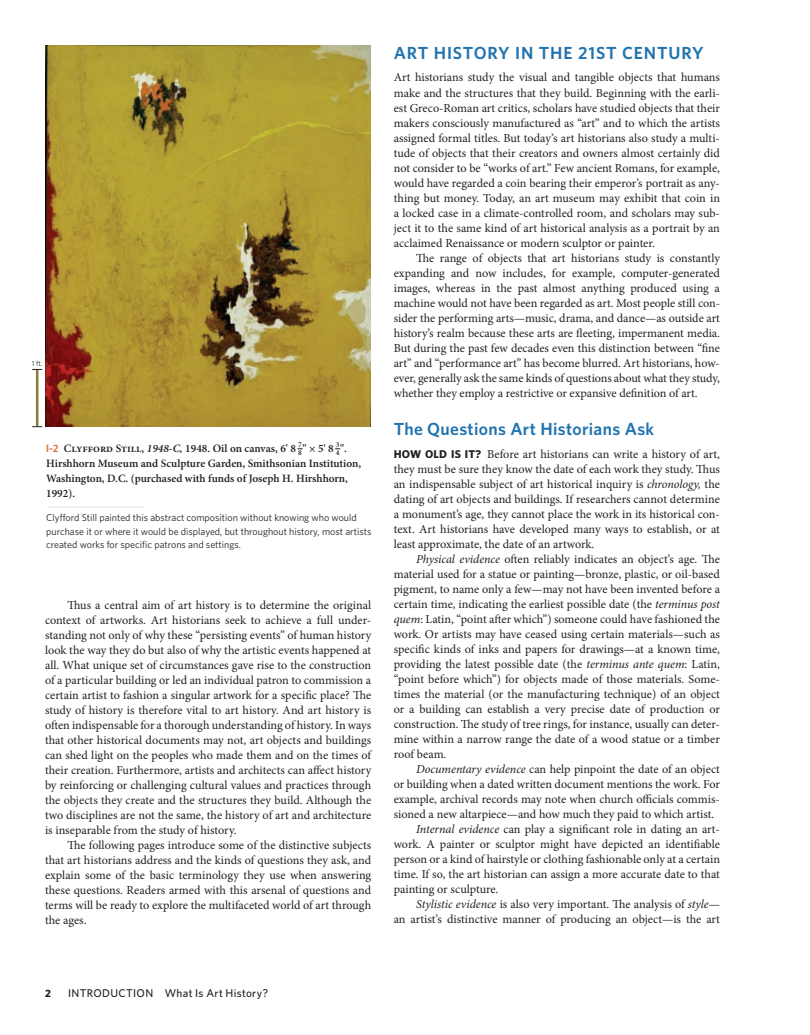
<style>
.page{position:relative;width:810px;height:1035px;background:#fff}
.page>*{position:absolute;margin:0;border:0;box-sizing:border-box;transform-origin:0 0}
.t1{font:600 17.5px "Whitney";letter-spacing:.02em;color:#2073ae}
.t2{font:600 17.5px "Whitney";letter-spacing:.05em;color:#2073ae}
.t3{font:12.25px "Minion Pro";letter-spacing:-.005em;color:#231f20}
.t4{font:600 11.25px/15px "Minion Pro";color:#231f20}
.t5{font:500 11.25px "Whitney";letter-spacing:.025em;color:#231f20}
.t6{font:700 10.62px "Whitney";color:#231f20}
.t7{font:10px/13.8px "Whitney";color:#231f20}
.t8{font:7.38px "Whitney";color:#231f20}
.s1{font-family:"Whitney";font-size:10.62px;color:#de6b35}
.s2{font-style:italic}
.s3{font-family:"Whitney";font-weight:700;font-size:11.25px}
</style>
<div class="page">
<img style="left:46px;top:45px;width:325px;height:382px">
<svg style="left:48px;top:507px;width:97px;height:1px"></svg>
<hr style="left:36px;top:370px;width:2px;height:56px;background:#827c34">
<p class="t8" style="left:32px;top:359px;width:12px">1 ft.</p>
<p class="t4" style="left:298px;top:441px;width:43px"><sub>8</sub>" × 5' 8 <sup>3</sup></p>
<p class="t4" style="left:46px;top:441px;width:257px"><span class="s1">I-2</span> Clyfford Still, <span class="s2">1948-C,</span> 1948. Oil on canvas, 6' 8 <sup>7</sup></p>
<p class="t4" style="left:46px;top:441px;width:317px;text-indent:290px"><sub>4</sub>".<br>Hirshhorn Museum and Sculpture Garden, Smithsonian Institution, Washington, D.C. (purchased with funds of Joseph H. Hirshhorn, 1992).</p>
<p class="t7" style="left:46px;top:510px;width:327px">Clyfford Still painted this abstract composition without knowing who would purchase it or where it would be displayed, but throughout history, most artists created works for specific patrons and settings.</p>
<p class="t3" style="left:68px;top:597px;width:305px">Thus a central aim of art history is to determine the original</p>
<p class="t3" style="left:45px;top:612px;width:328px">context of artworks. Art historians seek to achieve a full under-</p>
<p class="t3" style="left:45px;top:627px;width:328px">standing not only of why these “persisting events” of human history</p>
<p class="t3" style="left:45px;top:642px;width:328px">look the way they do but also of why the artistic events happened at</p>
<p class="t3" style="left:45px;top:657px;width:328px">all. What unique set of circumstances gave rise to the construction</p>
<p class="t3" style="left:45px;top:672px;width:328px">of a particular building or led an individual patron to commission a</p>
<p class="t3" style="left:45px;top:687px;width:328px">certain artist to fashion a singular artwork for a specific place? The</p>
<p class="t3" style="left:45px;top:702px;width:328px">study of history is therefore vital to art history. And art history is</p>
<p class="t3" style="left:45px;top:717px;width:328px">often indispensable for a thorough understanding of history. In ways</p>
<p class="t3" style="left:45px;top:732px;width:328px">that other historical documents may not, art objects and buildings</p>
<p class="t3" style="left:45px;top:747px;width:329px">can shed light on the peoples who made them and on the times of</p>
<p class="t3" style="left:45px;top:762px;width:328px">their creation. Furthermore, artists and architects can affect history</p>
<p class="t3" style="left:45px;top:777px;width:328px">by reinforcing or challenging cultural values and practices through</p>
<p class="t3" style="left:45px;top:792px;width:328px">the objects they create and the structures they build. Although the</p>
<p class="t3" style="left:45px;top:807px;width:328px">two disciplines are not the same, the history of art and architecture</p>
<p class="t3" style="left:45px;top:822px;width:193px">is inseparable from the study of history.</p>
<p class="t3" style="left:68px;top:837px;width:305px">The following pages introduce some of the distinctive subjects</p>
<p class="t3" style="left:45px;top:852px;width:328px">that art historians address and the kinds of questions they ask, and</p>
<p class="t3" style="left:45px;top:867px;width:328px">explain some of the basic terminology they use when answering</p>
<p class="t3" style="left:45px;top:882px;width:328px">these questions. Readers armed with this arsenal of questions and</p>
<p class="t3" style="left:45px;top:897px;width:328px">terms will be ready to explore the multifaceted world of art through</p>
<p class="t3" style="left:45px;top:912px;width:43px">the ages.</p>
<p class="t2" style="left:394px;top:41px;width:311px">ART HISTORY IN THE 21ST CENTURY</p>
<p class="t3" style="left:394px;top:69px;width:328px">Art historians study the visual and tangible objects that humans</p>
<p class="t3" style="left:394px;top:84px;width:328px">make and the structures that they build. Beginning with the earli-</p>
<p class="t3" style="left:394px;top:99px;width:328px">est Greco-Roman art critics, scholars have studied objects that their</p>
<p class="t3" style="left:394px;top:114px;width:328px">makers consciously manufactured as “art” and to which the artists</p>
<p class="t3" style="left:394px;top:129px;width:328px">assigned formal titles. But today’s art historians also study a multi-</p>
<p class="t3" style="left:394px;top:144px;width:328px">tude of objects that their creators and owners almost certainly did</p>
<p class="t3" style="left:394px;top:159px;width:328px">not consider to be “works of art.” Few ancient Romans, for example,</p>
<p class="t3" style="left:394px;top:174px;width:328px">would have regarded a coin bearing their emperor’s portrait as any-</p>
<p class="t3" style="left:394px;top:189px;width:328px">thing but money. Today, an art museum may exhibit that coin in</p>
<p class="t3" style="left:394px;top:204px;width:328px">a locked case in a climate-controlled room, and scholars may sub-</p>
<p class="t3" style="left:394px;top:219px;width:328px">ject it to the same kind of art historical analysis as a portrait by an</p>
<p class="t3" style="left:394px;top:234px;width:263px">acclaimed Renaissance or modern sculptor or painter.</p>
<p class="t3" style="left:416px;top:249px;width:305px">The range of objects that art historians study is constantly</p>
<p class="t3" style="left:394px;top:264px;width:328px">expanding and now includes, for example, computer-generated</p>
<p class="t3" style="left:394px;top:279px;width:328px">images, whereas in the past almost anything produced using a</p>
<p class="t3" style="left:394px;top:294px;width:328px">machine would not have been regarded as art. Most people still con-</p>
<p class="t3" style="left:394px;top:309px;width:328px">sider the performing arts—music, drama, and dance—as outside art</p>
<p class="t3" style="left:394px;top:324px;width:328px">history’s realm because these arts are fleeting, impermanent media.</p>
<p class="t3" style="left:394px;top:339px;width:328px">But during the past few decades even this distinction between “fine</p>
<p class="t3" style="left:394px;top:354px;width:328px">art” and “performance art” has become blurred. Art historians, how-</p>
<p class="t3" style="left:394px;top:369px;width:328px">ever, generally ask the same kinds of questions about what they study,</p>
<p class="t3" style="left:394px;top:384px;width:305px">whether they employ a restrictive or expansive definition of art.</p>
<p class="t1" style="left:394px;top:418px;width:262px">The Questions Art Historians Ask</p>
<p class="t3" style="left:394px;top:446px;width:328px"><span class="s3">HOW OLD IS IT?</span> Before art historians can write a history of art,</p>
<p class="t3" style="left:394px;top:461px;width:328px">they must be sure they know the date of each work they study. Thus</p>
<p class="t3" style="left:394px;top:476px;width:328px">an indispensable subject of art historical inquiry is <span class="s2">chronology,</span> the</p>
<p class="t3" style="left:394px;top:491px;width:328px">dating of art objects and buildings. If researchers cannot determine</p>
<p class="t3" style="left:394px;top:506px;width:328px">a monument’s age, they cannot place the work in its historical con-</p>
<p class="t3" style="left:394px;top:521px;width:328px">text. Art historians have developed many ways to establish, or at</p>
<p class="t3" style="left:394px;top:536px;width:202px">least approximate, the date of an artwork.</p>
<p class="t3" style="left:416px;top:551px;width:305px"><span class="s2">Physical evidence</span> often reliably indicates an object’s age. The</p>
<p class="t3" style="left:394px;top:566px;width:328px">material used for a statue or painting—bronze, plastic, or oil-based</p>
<p class="t3" style="left:394px;top:581px;width:328px">pigment, to name only a few—may not have been invented before a</p>
<p class="t3" style="left:394px;top:596px;width:328px">certain time, indicating the earliest possible date (the <span class="s2">terminus post</span></p>
<p class="t3" style="left:394px;top:611px;width:328px"><span class="s2">quem</span>: Latin, “point after which”) someone could have fashioned the</p>
<p class="t3" style="left:394px;top:626px;width:328px">work. Or artists may have ceased using certain materials—such as</p>
<p class="t3" style="left:394px;top:641px;width:328px">specific kinds of inks and papers for drawings—at a known time,</p>
<p class="t3" style="left:394px;top:656px;width:328px">providing the latest possible date (the <span class="s2">terminus ante quem</span>: Latin,</p>
<p class="t3" style="left:394px;top:671px;width:328px">“point before which”) for objects made of those materials. Some-</p>
<p class="t3" style="left:394px;top:686px;width:328px">times the material (or the manufacturing technique) of an object</p>
<p class="t3" style="left:394px;top:701px;width:328px">or a building can establish a very precise date of production or</p>
<p class="t3" style="left:394px;top:716px;width:328px">construction. The study of tree rings, for instance, usually can deter-</p>
<p class="t3" style="left:394px;top:731px;width:328px">mine within a narrow range the date of a wood statue or a timber</p>
<p class="t3" style="left:394px;top:746px;width:54px">roof beam.</p>
<p class="t3" style="left:416px;top:761px;width:305px"><span class="s2">Documentary evidence</span> can help pinpoint the date of an object</p>
<p class="t3" style="left:394px;top:776px;width:328px">or building when a dated written document mentions the work. For</p>
<p class="t3" style="left:394px;top:791px;width:328px">example, archival records may note when church officials commis-</p>
<p class="t3" style="left:394px;top:806px;width:322px">sioned a new altarpiece—and how much they paid to which artist.</p>
<p class="t3" style="left:416px;top:821px;width:305px"><span class="s2">Internal evidence</span> can play a significant role in dating an art-</p>
<p class="t3" style="left:394px;top:836px;width:328px">work. A painter or sculptor might have depicted an identifiable</p>
<p class="t3" style="left:394px;top:851px;width:328px">person or a kind of hairstyle or clothing fashionable only at a certain</p>
<p class="t3" style="left:394px;top:866px;width:328px">time. If so, the art historian can assign a more accurate date to that</p>
<p class="t3" style="left:394px;top:881px;width:106px">painting or sculpture.</p>
<p class="t3" style="left:416px;top:896px;width:305px"><span class="s2">Stylistic evidence</span> is also very important. The analysis of <span class="s2">style</span>—</p>
<p class="t3" style="left:394px;top:911px;width:328px">an artist’s distinctive manner of producing an object—is the art</p>
<p class="t6" style="left:45px;top:986px;width:7px">2</p>
<p class="t5" style="left:68px;top:986px;width:201px">INTRODUCTI ON WHAT IS ART HISTORY?</p>
</div>
